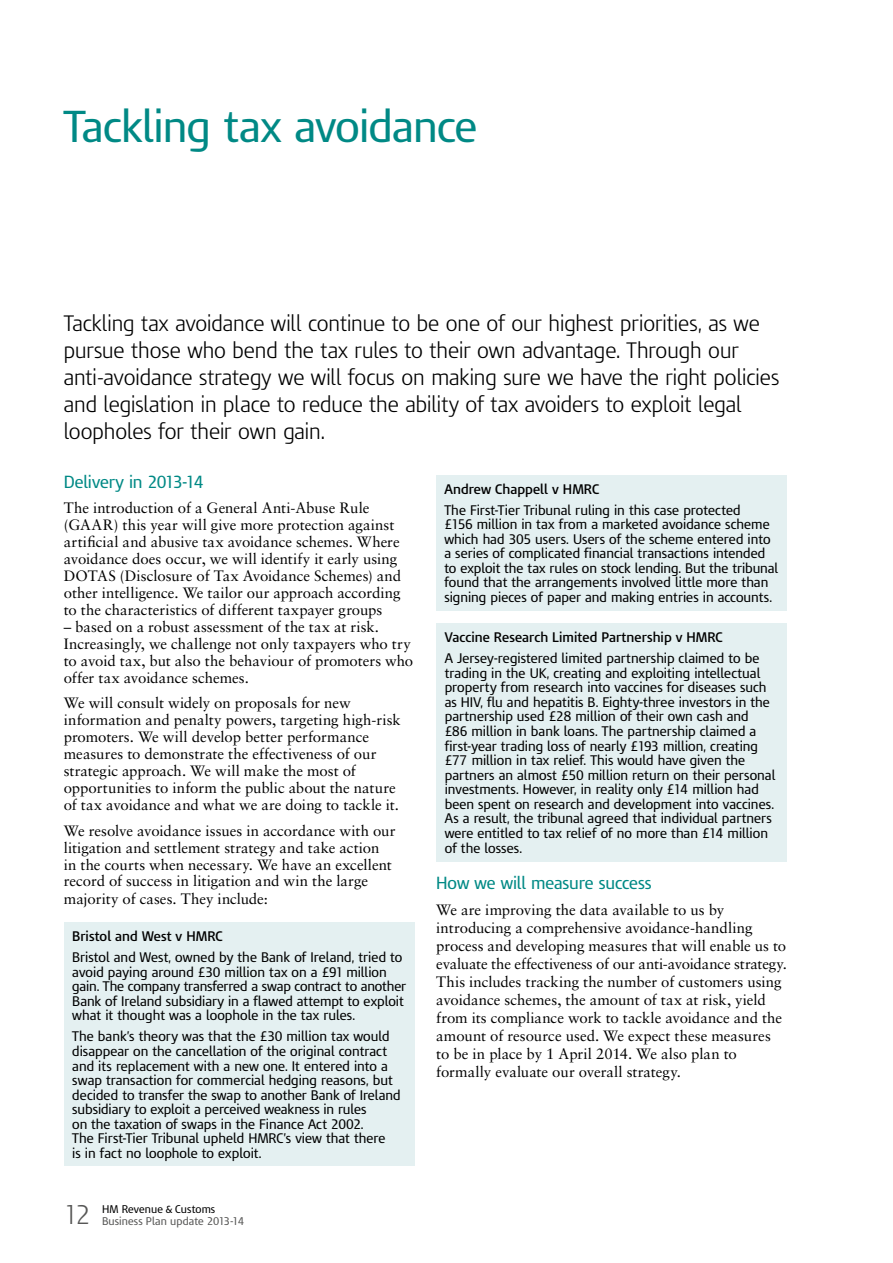
<style>
.page{position:relative;width:893px;height:1263px;background:#fff}
.page>*{position:absolute;margin:0;border:0;box-sizing:border-box;transform-origin:0 0}
.BP_Page_Title{font:42px "HMRC Modena";letter-spacing:-.015em;color:#008985}
.t1{font:300 25.5px "HMRC Modena";color:#575756}
.BP_Section_Intro{font:300 21px/27px "HMRC Modena";letter-spacing:-.005em;color:#000}
.BP_Heading{font:16.5px "HMRC Modena";letter-spacing:-.01em;color:#008985}
.BP_Body_Copy{font:15px/17px "Sabon";letter-spacing:-.005em;color:#000}
.BP_Body_Copy-2{font:13.05px/14.5px "HMRC Modena";color:#000}
.BP_Sub_Heading{font:13.05px/14.5px "HMRC Modena";color:#000}
.BP_Sub_Heading-2{font:600 13.05px "HMRC Modena";letter-spacing:.005em;color:#000}
.t2{font:10.5px "HMRC Modena";letter-spacing:.005em;color:#575756}
.t3{font:10.5px "HMRC Modena";letter-spacing:.005em;color:#000}
</style>
<div class="page">
<div style="left:64px;top:922px;width:351px;height:244px;background:#e4f0f1"></div>
<div style="left:436px;top:475px;width:351px;height:135px;background:#e4f0f1"></div>
<div style="left:436px;top:623px;width:351px;height:239px;background:#e4f0f1"></div>
<h1 class="BP_Page_Title" style="left:64px;top:101px;width:415px">Tackling tax avoidance</h1>
<p class="BP_Section_Intro" style="left:64px;top:310px;width:717px">Tackling tax avoidance will continue to be one of our highest priorities, as we pursue those who bend the tax rules to their own advantage. Through our anti-avoidance strategy we will focus on making sure we have the right policies and legislation in place to reduce the ability of tax avoiders to exploit legal loopholes for their own gain.</p>
<h2 class="BP_Heading" style="left:64px;top:472px;width:142px">Delivery in 2013-14</h2>
<p class="BP_Body_Copy" style="left:64px;top:500px;width:339px">The introduction of a General Anti-Abuse Rule (GAAR) this year will give more protection against artificial and abusive tax avoidance schemes. Where avoidance does occur, we will identify it early using DOTAS (Disclosure of Tax Avoidance Schemes) and other intelligence. We tailor our approach according to the characteristics of different taxpayer groups</p>
<p class="BP_Body_Copy" style="left:64px;top:618px;width:351px">– based on a robust assessment of the tax at risk.<br>Increasingly, we challenge not only taxpayers who try to avoid tax, but also the behaviour of promoters who offer tax avoidance schemes.</p>
<p class="BP_Body_Copy" style="left:64px;top:695px;width:339px">We will consult widely on proposals for new information and penalty powers, targeting high-risk promoters. We will develop better performance measures to demonstrate the effectiveness of our strategic approach. We will make the most of opportunities to inform the public about the nature of tax avoidance and what we are doing to tackle it.</p>
<p class="BP_Body_Copy" style="left:64px;top:822px;width:333px">We resolve avoidance issues in accordance with our litigation and settlement strategy and take action in the courts when necessary. We have an excellent record of success in litigation and win the large majority of cases. They include:</p>
<h3 class="BP_Sub_Heading-2" style="left:72px;top:929px;width:152px">Bristol and West v HMRC</h3>
<p class="BP_Body_Copy-2" style="left:72px;top:950px;width:335px">Bristol and West, owned by the Bank of Ireland, tried to avoid paying around £30 million tax on a £91 million gain. The company transferred a swap contract to another Bank of Ireland subsidiary in a flawed attempt to exploit what it thought was a loophole in the tax rules.</p>
<h3 class="BP_Sub_Heading" style="left:72px;top:1029px;width:330px">The bank’s theory was that the £30 million tax would disappear on the cancellation of the original contract and its replacement with a new one. It entered into a swap transaction for commercial hedging reasons, but decided to transfer the swap to another Bank of Ireland subsidiary to exploit a perceived weakness in rules<br>on the taxation of swaps in the Finance Act 2002.<br>The First-Tier Tribunal upheld HMRC’s view that there<br>is in fact no loophole to exploit.</h3>
<h3 class="BP_Sub_Heading-2" style="left:444px;top:481px;width:157px">Andrew Chappell v HMRC</h3>
<h3 class="BP_Sub_Heading" style="left:444px;top:503px;width:335px">The First-Tier Tribunal ruling in this case protected<br>£156 million in tax from a marketed avoidance scheme which had 305 users. Users of the scheme entered into a series of complicated financial transactions intended to exploit the tax rules on stock lending. But the tribunal found that the arrangements involved little more than signing pieces of paper and making entries in accounts.</h3>
<h3 class="BP_Sub_Heading-2" style="left:445px;top:629px;width:280px">Vaccine Research Limited Partnership v HMRC</h3>
<p class="BP_Body_Copy-2" style="left:445px;top:651px;width:332px">A Jersey-registered limited partnership claimed to be trading in the UK, creating and exploiting intellectual property from research into vaccines for diseases such as HIV, flu and hepatitis B. Eighty-three investors in the partnership used £28 million of their own cash and<br>£86 million in bank loans. The partnership claimed a first-year trading loss of nearly £193 million, creating £77 million in tax relief. This would have given the partners an almost £50 million return on their personal investments. However, in reality only £14 million had been spent on research and development into vaccines.<br>As a result, the tribunal agreed that individual partners were entitled to tax relief of no more than £14 million of the losses.</p>
<h2 class="BP_Heading" style="left:436px;top:873px;width:217px">How we will measure success</h2>
<p class="BP_Body_Copy" style="left:436px;top:901px;width:352px;line-height:18px">We are improving the data available to us by introducing a comprehensive avoidance-handling process and developing measures that will enable us to evaluate the effectiveness of our anti-avoidance strategy.<br>This includes tracking the number of customers using avoidance schemes, the amount of tax at risk, yield from its compliance work to tackle avoidance and the amount of resource used. We expect these measures to be in place by 1 April 2014. We also plan to formally evaluate our overall strategy.</p>
<h2 class="t1" style="left:64px;top:1199px;width:28px">12</h2>
<p class="t3" style="left:102px;top:1202px;width:115px">HM Revenue &amp; Customs</p>
<p class="t2" style="left:102px;top:1214px;width:144px">Business Plan update 2013-14</p>
</div>
